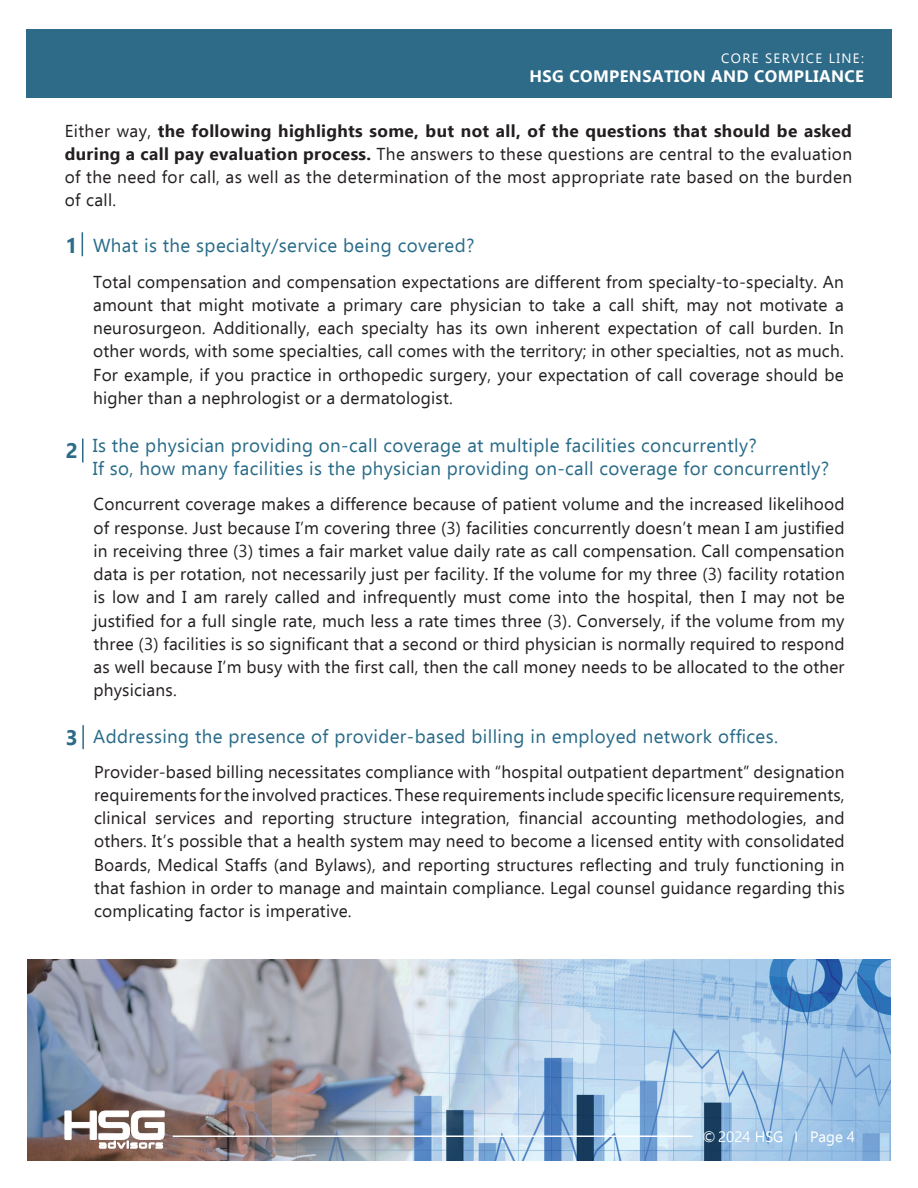
<style>
.page{position:relative;width:918px;height:1188px;background:#fff}
.page>*{position:absolute;margin:0;border:0;box-sizing:border-box;transform-origin:0 0}
.t1{font:700 21px "Ebrima";color:#2b6b89}
.t2{font:18.75px/22.5px "Ebrima";letter-spacing:.02em;color:#286b88}
.t3{font:17.25px/23.2px "Ebrima";letter-spacing:.01em;color:#231f20;text-align:justify}
.t4{font:700 16.5px "Ebrima";letter-spacing:.025em;color:#fff}
.t5{font:15px "Ebrima";color:#fff}
.t6{font:13.5px "Ebrima";letter-spacing:.1em;color:#fff}
.s1{font-weight:700}
.s2{font-family:"Arial Narrow"}
</style>
<div class="page">
<img style="left:27px;top:959px;width:864px;height:202px">
<hr style="left:82px;top:439px;width:2px;height:24px;background:#2b6b89">
<hr style="left:82px;top:725px;width:2px;height:24px;background:#2b6b89">
<svg style="left:82px;top:232px;width:1px;height:24px"></svg>
<hr style="left:173px;top:1135px;width:520px;height:2px;background:#fff">
<svg style="left:65px;top:1111px;width:99px;height:37px"></svg>
<div style="left:26px;top:30px;width:866px;height:68px;background:#2d6b88"></div>
<p class="t6" style="left:721px;top:49px;width:144px">CORE SERVICE LINE:</p>
<p class="t4" style="left:530px;top:64px;width:336px">HSG COMPENSATION AND COMPLIANCE</p>
<p class="t3" style="left:65px;top:119px;width:789px">Either way, <span class="s1">the following highlights some, but not all, of the questions that should be asked during a call pay evaluation process.</span> The answers to these questions are central to the evaluation of the need for call, as well as the determination of the most appropriate rate based on the burden of call.</p>
<p class="t1" style="left:65px;top:230px;width:14px">1</p>
<p class="t2" style="left:93px;top:233px;width:383px">What is the specialty/service being covered?</p>
<p class="t1" style="left:66px;top:435px;width:14px">2</p>
<p class="t3" style="left:93px;top:269px;width:752px">Total compensation and compensation expectations are different from specialty-to-specialty. An amount that might motivate a primary care physician to take a call shift, may not motivate a neurosurgeon. Additionally, each specialty has its own inherent expectation of call burden. In other words, with some specialties, call comes with the territory; in other specialties, not as much.<br>For example, if you practice in orthopedic surgery, your expectation of call coverage should be higher than a nephrologist or a dermatologist.</p>
<p class="t2" style="left:93px;top:434px;width:738px">Is the physician providing on-call coverage at multiple facilities concurrently?<br>If so, how many facilities is the physician providing on-call coverage for concurrently?</p>
<p class="t3" style="left:94px;top:492px;width:753px">Concurrent coverage makes a difference because of patient volume and the increased likelihood of response. Just because I’m covering three (3) facilities concurrently doesn’t mean I am justified in receiving three (3) times a fair market value daily rate as call compensation. Call compensation data is per rotation, not necessarily just per facility. If the volume for my three (3) facility rotation is low and I am rarely called and infrequently must come into the hospital, then I may not be justified for a full single rate, much less a rate times three (3). Conversely, if the volume from my three (3) facilities is so significant that a second or third physician is normally required to respond as well because I’m busy with the first call, then the call money needs to be allocated to the other physicians.</p>
<p class="t1" style="left:66px;top:722px;width:14px">3</p>
<p class="t2" style="left:93px;top:725px;width:686px">Addressing the presence of provider-based billing in employed network offices.</p>
<p class="t3" style="left:94px;top:759px;width:752px">Provider-based billing necessitates compliance with “hospital outpatient department” designation requirements for the involved practices. These requirements include specific licensure requirements, clinical services and reporting structure integration, financial accounting methodologies, and others. It’s possible that a health system may need to become a licensed entity with consolidated Boards, Medical Staffs (and Bylaws), and reporting structures reflecting and truly functioning in that fashion in order to manage and maintain compliance. Legal counsel guidance regarding this complicating factor is imperative.</p>
<p class="t5" style="left:702px;top:1126px;width:83px">© 2024 HSG</p>
<p class="t5" style="left:794px;top:1126px;width:62px"><span class="s2">I</span> Page 4</p>
</div>
